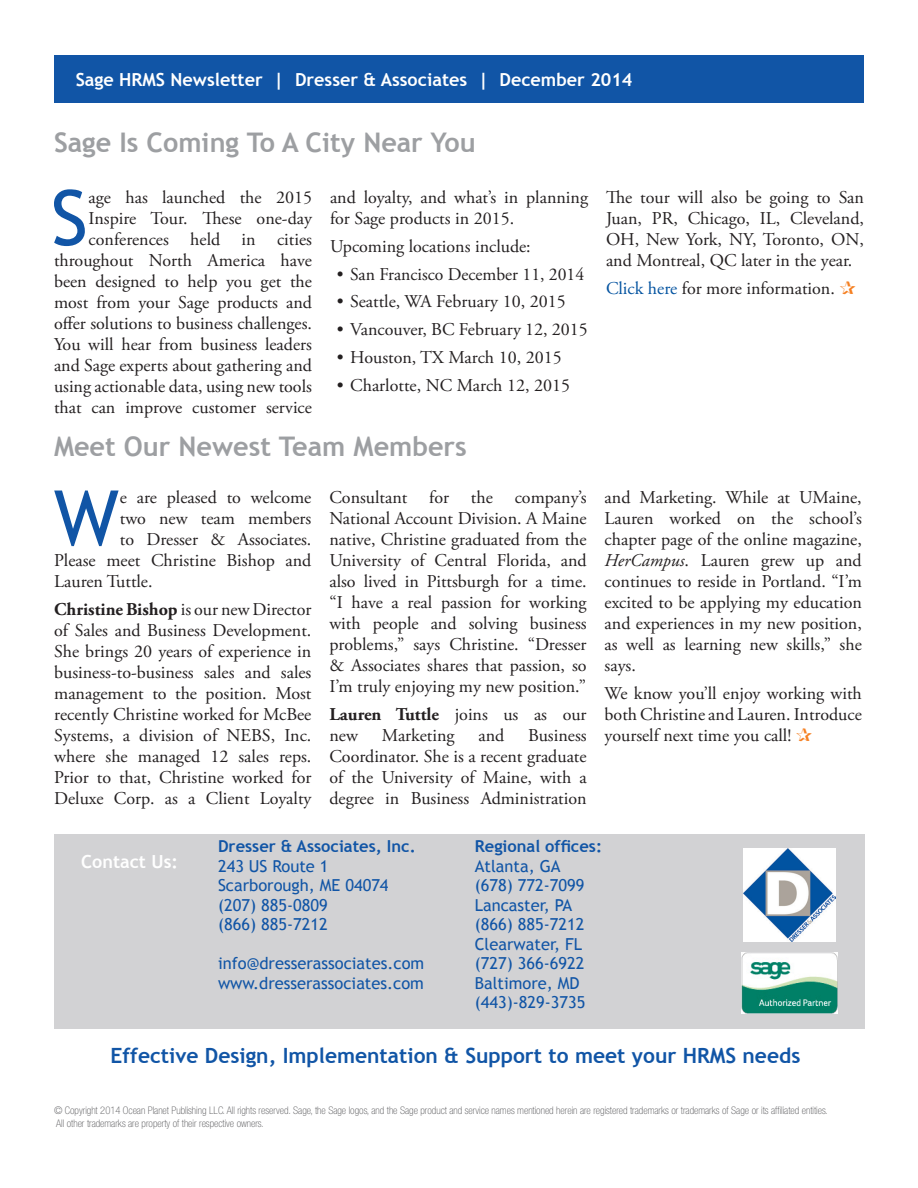
<style>
.page{position:relative;width:918px;height:1188px;background:#fff}
.page>*{position:absolute;margin:0;border:0;box-sizing:border-box;transform-origin:0 0}
.Drop_Cap{font:76.65px "Trebuchet MS";color:#1155a6}
.t1{font:700 27px "Trebuchet MS";color:#9d9fa2}
.Subhead{font:700 21px "Trebuchet MS";color:#1155a6}
.Body{font:18px/21px "Adobe Garamond Pro";color:#231f20;text-align:justify}
.Drop_Cap-2{font:18px/21px "Adobe Garamond Pro";color:#231f20;text-align:right}
.Body-2{font:700 18px "Trebuchet MS";color:#fff}
.Contact{font:16.5px/19.5px "Trebuchet MS";color:#1155a6}
.Contact-2{font:700 16.5px "Trebuchet MS";color:#1155a6}
.t2{font:100 condensed 10.5px/12.6px "Helvetica Neue LT Std";color:#535355}
.s1{font-weight:700}
.s2{color:#0353a0}
.s3{font-style:italic}
</style>
<div class="page">
<div style="left:54px;top:55px;width:810px;height:48px;background:#1155a6"></div>
<div style="left:54px;top:834px;width:811px;height:195px;background:#d2d2d4"></div>
<img style="left:741px;top:952px;width:97px;height:61px">
<img style="left:743px;top:848px;width:93px;height:93px">
<p class="Body-2" style="left:76px;top:69px;width:558px">Sage HRMS Newsletter | Dresser &amp; Associates | December 2014</p>
<p class="t1" style="left:54px;top:125px;width:423px">Sage Is Coming To A City Near You</p>
<p class="Drop_Cap" style="left:51px;top:173px;width:38px">S</p>
<p class="Drop_Cap-2" style="left:54px;top:188px;width:260px">age has launched the 2015<br>Inspire Tour. These one-day conferences held in cities throughout North America have been designed to help you get the most from your Sage products and offer solutions to business challenges.<br>You will hear from business leaders and Sage experts about gathering and using actionable data, using new tools that can improve customer service</p>
<p class="Drop_Cap-2" style="left:330px;top:188px;width:260px;text-align:left">and loyalty, and what’s in planning for Sage products in 2015.</p>
<p class="Body" style="left:330px;top:236px;width:202px">Upcoming locations include:</p>
<p class="Drop_Cap-2" style="left:337px;top:264px;width:249px">• San Francisco December 11, 2014</p>
<p class="Drop_Cap-2" style="left:337px;top:292px;width:230px">• Seattle, WA February 10, 2015</p>
<p class="Drop_Cap-2" style="left:337px;top:320px;width:253px">• Vancouver, BC February 12, 2015</p>
<p class="Drop_Cap-2" style="left:337px;top:347px;width:226px">• Houston, TX March 10, 2015</p>
<p class="Drop_Cap-2" style="left:337px;top:375px;width:235px">• Charlotte, NC March 12, 2015</p>
<p class="t1" style="left:54px;top:429px;width:414px">Meet Our Newest Team Members</p>
<p class="Drop_Cap" style="left:54px;top:473px;width:67px">W</p>
<p class="Drop_Cap-2" style="left:120px;top:488px;width:193px">e are pleased to welcome</p>
<p class="Drop_Cap-2" style="left:120px;top:509px;width:193px">two new team members</p>
<p class="Drop_Cap-2" style="left:120px;top:530px;width:193px">to Dresser &amp; Associates.</p>
<p class="Drop_Cap-2" style="left:54px;top:551px;width:259px">Please meet Christine Bishop and</p>
<p class="Drop_Cap-2" style="left:54px;top:572px;width:100px">Lauren Tuttle.</p>
<p class="Body" style="left:54px;top:600px;width:259px"><span class="s1">Christine Bishop</span> is our new Director of Sales and Business Development.<br>She brings 20 years of experience in business-to-business sales and sales management to the position. Most recently Christine worked for McBee Systems, a division of NEBS, Inc. where she managed 12 sales reps.<br>Prior to that, Christine worked for Deluxe Corp. as a Client Loyalty</p>
<p class="Body" style="left:329px;top:488px;width:259px">Consultant for the company’s National Account Division. A Maine native, Christine graduated from the University of Central Florida, and also lived in Pittsburgh for a time. “I have a real passion for working with people and solving business problems,” says Christine. “Dresser &amp; Associates shares that passion, so I’m truly enjoying my new position.”</p>
<p class="Body" style="left:329px;top:705px;width:259px"><span class="s1">Lauren Tuttle</span> joins us as our new</p>
<p class="Body" style="left:382px;top:726px;width:74px">Marketing</p>
<p class="Body" style="left:478px;top:726px;width:27px">and</p>
<p class="Body" style="left:329px;top:726px;width:259px;text-indent:199px">Business Coordinator. She is a recent graduate of the University of Maine, with a degree in Business Administration</p>
<p class="Body" style="left:606px;top:188px;width:260px">The tour will also be going to San Juan, PR, Chicago, IL, Cleveland, OH, New York, NY, Toronto, ON, and Montreal, QC later in the year.</p>
<p class="Body" style="left:606px;top:278px;width:230px"><span class="s2">Click here</span> for more information.</p>
<p class="Body" style="left:605px;top:488px;width:259px">and Marketing. While at UMaine, Lauren worked on the school’s chapter page of the online magazine, <span class="s3">HerCampus</span>. Lauren grew up and continues to reside in Portland. “I’m excited to be applying my education and experiences in my new position, as well as learning new skills,” she says.</p>
<p class="Body" style="left:605px;top:684px;width:259px">We know you’ll enjoy working with both Christine and Lauren. Introduce yourself next time you call!</p>
<p class="Body-2" style="left:81px;top:851px;width:98px">Contact Us:</p>
<p class="Contact-2" style="left:218px;top:836px;width:199px">Dresser &amp; Associates, Inc.</p>
<p class="Contact" style="left:218px;top:857px;width:112px">243 US Route 1</p>
<p class="Contact" style="left:218px;top:876px;width:172px">Scarborough, ME 04074</p>
<p class="Contact" style="left:218px;top:896px;width:111px">(207) 885-0809 (866) 885-7212</p>
<p class="Contact" style="left:218px;top:954px;width:208px">info@dresserassociates.com</p>
<p class="Contact" style="left:218px;top:974px;width:207px">www.dresserassociates.com</p>
<p class="Contact-2" style="left:475px;top:836px;width:129px">Regional offices:</p>
<p class="Contact" style="left:475px;top:857px;width:87px">Atlanta, GA</p>
<p class="Contact" style="left:475px;top:876px;width:111px">(678) 772-7099</p>
<p class="Contact" style="left:475px;top:896px;width:99px">Lancaster, PA</p>
<p class="Contact" style="left:475px;top:915px;width:111px">(866) 885-7212</p>
<p class="Contact" style="left:475px;top:935px;width:109px">Clearwater, FL</p>
<p class="Contact" style="left:475px;top:954px;width:112px">(727) 366-6922<br>Baltimore, MD (443)-829-3735</p>
<p class="Subhead" style="left:111px;top:1043px;width:691px">Effective Design, Implementation &amp; Support to meet your HRMS needs</p>
<p class="t2" style="left:54px;top:1104px;width:775px">© Copyright 2014 Ocean Planet Publishing LLC. All rights reserved. Sage, the Sage logos, and the Sage product and service names mentioned herein are registered trademarks or trademarks of Sage or its affiliated entities.<br>All other trademarks are property of their respective owners.</p>
</div>
